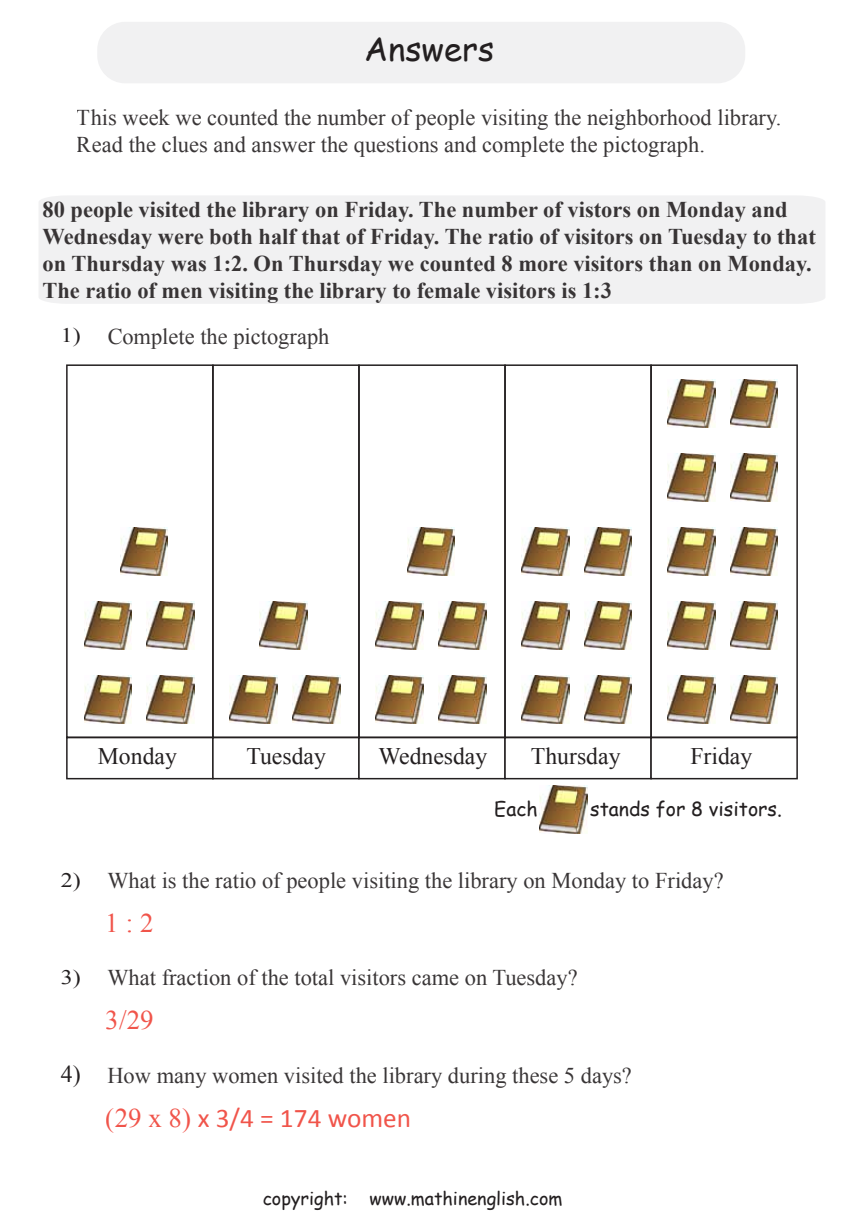
<style>
.page{position:relative;width:864px;height:1224px;background:#fff}
.page>*{position:absolute;margin:0;border:0;box-sizing:border-box;transform-origin:0 0}
.t1{font:33px "Comic Sans MS";color:#231f20}
.t2{font:27px "Calibri";color:#ef4136}
.t3{font:27px "Times New Roman";color:#ef4136}
.t4{font:23.7px "Times New Roman";color:#231f20}
.t5{font:22.5px/27px "Times New Roman";color:#231f20}
.t6{font:700 22.5px/27px "Times New Roman";color:#231f20}
.t7{font:19.5px "Comic Sans MS";color:#231f20}
.t8{font:18px "Comic Sans MS";color:#231f20}
.s1{font-size:20.55px}
.s2{font-size:24px}
.s3{font-family:"Times New Roman"}
</style>
<div class="page">
<div style="left:97px;top:22px;width:648px;height:61px;background:#f1f1f2;border-radius:28px"></div>
<div style="left:66px;top:736px;width:148px;height:43px;background:#fff;border:2px solid #231f20"></div>
<div style="left:212px;top:736px;width:148px;height:43px;background:#fff;border:2px solid #231f20"></div>
<div style="left:358px;top:736px;width:148px;height:43px;background:#fff;border:2px solid #231f20"></div>
<div style="left:504px;top:736px;width:148px;height:43px;background:#fff;border:2px solid #231f20"></div>
<div style="left:650px;top:736px;width:148px;height:43px;background:#fff;border:2px solid #231f20"></div>
<div style="left:66px;top:364px;width:148px;height:374px;border:2px solid #231f20"></div>
<div style="left:212px;top:364px;width:148px;height:374px;border:2px solid #231f20"></div>
<div style="left:358px;top:364px;width:148px;height:374px;border:2px solid #231f20"></div>
<div style="left:504px;top:364px;width:148px;height:374px;border:2px solid #231f20"></div>
<div style="left:650px;top:364px;width:148px;height:374px;border:2px solid #231f20"></div>
<img style="left:120px;top:527px;width:48px;height:48px">
<img style="left:84px;top:601px;width:48px;height:48px">
<img style="left:147px;top:601px;width:47px;height:48px">
<img style="left:84px;top:675px;width:48px;height:48px">
<img style="left:147px;top:675px;width:47px;height:48px">
<img style="left:540px;top:785px;width:48px;height:48px">
<img style="left:260px;top:601px;width:48px;height:48px">
<img style="left:230px;top:675px;width:48px;height:48px">
<img style="left:293px;top:675px;width:47px;height:48px">
<img style="left:407px;top:527px;width:48px;height:48px">
<img style="left:376px;top:601px;width:47px;height:48px">
<img style="left:439px;top:601px;width:47px;height:48px">
<img style="left:376px;top:675px;width:47px;height:48px">
<img style="left:439px;top:675px;width:47px;height:48px">
<img style="left:522px;top:527px;width:47px;height:48px">
<img style="left:584px;top:527px;width:48px;height:48px">
<img style="left:522px;top:601px;width:47px;height:48px">
<img style="left:584px;top:601px;width:48px;height:48px">
<img style="left:522px;top:675px;width:47px;height:48px">
<img style="left:584px;top:675px;width:48px;height:48px">
<img style="left:667px;top:379px;width:48px;height:48px">
<img style="left:730px;top:379px;width:48px;height:48px">
<img style="left:667px;top:453px;width:48px;height:48px">
<img style="left:730px;top:453px;width:48px;height:48px">
<img style="left:667px;top:527px;width:48px;height:48px">
<img style="left:730px;top:527px;width:48px;height:48px">
<img style="left:667px;top:601px;width:48px;height:48px">
<img style="left:730px;top:601px;width:48px;height:48px">
<img style="left:667px;top:675px;width:48px;height:48px">
<img style="left:730px;top:675px;width:48px;height:48px">
<div style="left:39px;top:196px;width:786px;height:108px;background:#f1f1f2"></div>
<h1 class="t1" style="left:364px;top:25px;width:132px">Answers</h1>
<p class="t5" style="left:77px;top:103px;width:706px">This week we counted the number of people visiting the neighborhood library.<br>Read the clues and answer the questions and complete the pictograph.</p>
<p class="t6" style="left:43px;top:195px;width:775px">80 people visited the library on Friday. The number of vistors on Monday and Wednesday were both half that of Friday. The ratio of visitors on Tuesday to that on Thursday was 1:2. On Thursday we counted 8 more visitors than on Monday.<br>The ratio of men visiting the library to female visitors is 1:3</p>
<p class="t5" style="left:61px;top:323px;width:270px"><span class="s1">1)</span> Complete the pictograph</p>
<p class="t4" style="left:98px;top:740px;width:81px">Monday</p>
<p class="t4" style="left:246px;top:740px;width:81px">Tuesday</p>
<p class="t4" style="left:379px;top:740px;width:110px">Wednesday</p>
<p class="t4" style="left:531px;top:740px;width:91px">Thursday</p>
<p class="t4" style="left:690px;top:740px;width:63px">Friday</p>
<p class="t7" style="left:494px;top:794px;width:45px">Each</p>
<p class="t7" style="left:590px;top:794px;width:193px">stands for 8 visitors.</p>
<p class="t5" style="left:61px;top:867px;width:664px"><span class="s1">2)</span> What is the ratio of people visiting the library on Monday to Friday?</p>
<p class="t3" style="left:106px;top:904px;width:49px">1 : 2</p>
<p class="t5" style="left:61px;top:964px;width:518px"><span class="s1">3)</span> What fraction of the total visitors came on Tuesday?</p>
<p class="t3" style="left:106px;top:1001px;width:49px">3/29</p>
<p class="t5" style="left:61px;top:1061px;width:573px"><span class="s2">4)</span> How many women visited the library during these 5 days?</p>
<p class="t2" style="left:106px;top:1101px;width:307px"><span class="s3">(29 x 8)</span> x 3/4 = 174 women</p>
<p class="t8" style="left:263px;top:1185px;width:301px">copyright: www.mathinenglish.com</p>
</div>
